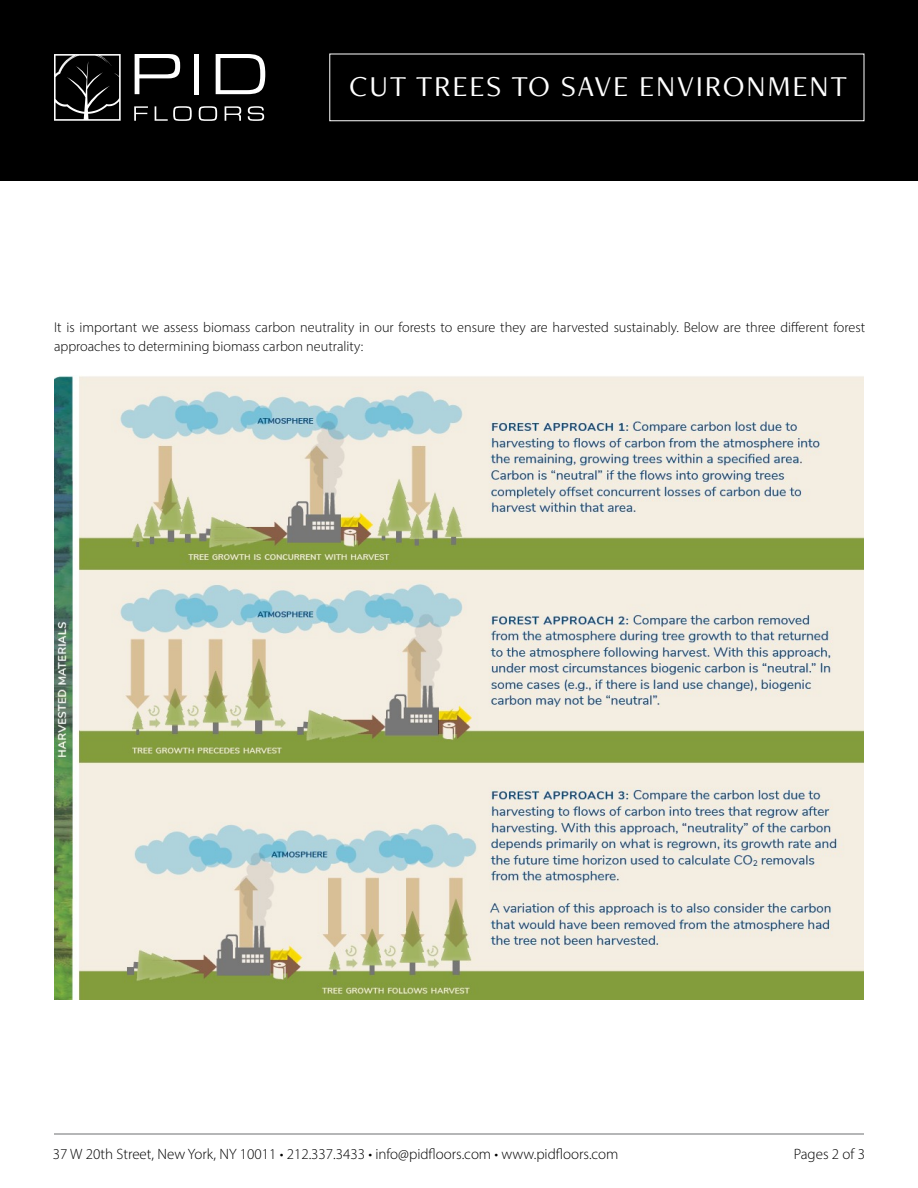
<style>
.page{position:relative;width:918px;height:1188px;background:#fff}
.page>*{position:absolute;margin:0;border:0;box-sizing:border-box;transform-origin:0 0}
.t1{font:30px "Freight Neo Pro";letter-spacing:.06em;color:#fff}
.t2{font:300 15px "Myriad Pro";color:#000}
.t3{font:300 14.25px/19.5px "Myriad Pro";color:#000}
</style>
<div class="page">
<div style="left:0;top:0;width:918px;height:181px;background:#000"></div>
<svg style="left:135px;top:54px;width:45px;height:40px"></svg>
<div style="left:194px;top:54px;width:5px;height:40px;background:#fff"></div>
<svg style="left:216px;top:54px;width:49px;height:40px"></svg>
<svg style="left:134px;top:106px;width:14px;height:15px"></svg>
<svg style="left:155px;top:106px;width:37px;height:15px"></svg>
<svg style="left:199px;top:106px;width:18px;height:15px"></svg>
<svg style="left:225px;top:106px;width:16px;height:15px"></svg>
<svg style="left:248px;top:106px;width:16px;height:15px"></svg>
<svg style="left:54px;top:54px;width:67px;height:67px"></svg>
<hr style="left:54px;top:1134px;width:810px;height:1px;background:#6d6e71">
<img style="left:54px;top:376px;width:810px;height:623px">
<p class="t1" style="left:349px;top:66px;width:500px">CUT TREES TO SAVE ENVIRONMENT</p>
<p class="t3" style="left:54px;top:317px;width:813px">It is important we assess biomass carbon neutrality in our forests to ensure they are harvested sustainably. Below are three different forest approaches to determining biomass carbon neutrality:</p>
<p class="t2" style="left:53px;top:1145px;width:567px">37 W 20th Street, New York, NY 10011 • 212.337.3433 • info@pidfloors.com • www.pidfloors.com</p>
<p class="t2" style="left:794px;top:1145px;width:73px">Pages 2 of 3</p>
</div>
